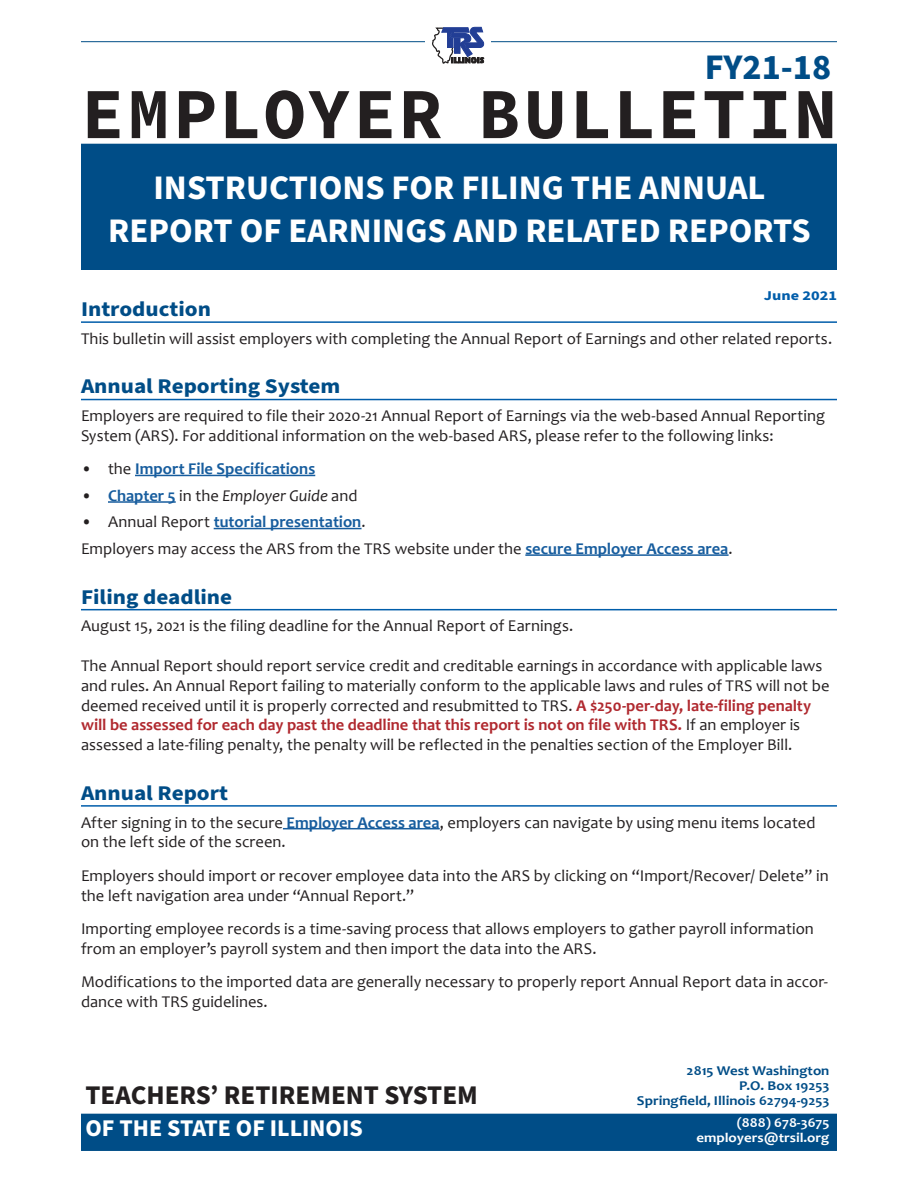
<style>
.page{position:relative;width:918px;height:1188px;background:#fff}
.page>*{position:absolute;margin:0;border:0;box-sizing:border-box;transform-origin:0 0}
.t1{font:700 72px "Source Code Pro";letter-spacing:.035em;color:#231f20}
.t2{font:700 36px "Source Sans Pro";color:#004d87}
.Headline{font:700 34.5px/43.2px "Source Sans Pro";color:#fff;text-align:center}
.t3{font:700 27px "Source Sans Pro";color:#231f20}
.t4{font:700 24px "Source Sans Pro";color:#fff}
.Subhead{font:700 21px "Source Sans Pro";color:#004d87;scale:1.1 1}
.Body_Text{font:16.5px/19.8px "Candara";letter-spacing:.005em;color:#231f20}
.bullet{font:700 16.5px "Candara";color:#175d9e}
.bullet-2{font:italic 16.5px "Candara";color:#231f20}
.t5{font:700 13.5px/15px "Candara";color:#004d87;text-align:right;scale:1.1 1}
.t6{font:700 13.5px/15px "Candara";color:#fff;text-align:right;scale:1.1 1}
.t7{font:700 13.5px "Source Sans Pro";color:#005daa;scale:1.2 1}
.s1{font-weight:400;color:#231f20}
.s2{font-style:normal}
.s3{font-weight:700;font-style:normal;color:#175d9e}
.s4{font-weight:700;color:#175d9e}
.s5{font-weight:700;color:#b0292f}
</style>
<div class="page">
<div style="left:81px;top:144px;width:756px;height:126px;background:#004d87"></div>
<div style="left:81px;top:1114px;width:756px;height:37px;background:#004d87"></div>
<hr style="left:81px;top:41px;width:756px;height:1px;background:#004d87">
<div style="left:425px;top:27px;width:66px;height:51px;background:#fff"></div>
<svg style="left:432px;top:27px;width:52px;height:37px"></svg>
<hr style="left:81px;top:321px;width:756px;height:2px;background:#005daa">
<hr style="left:81px;top:399px;width:756px;height:1px;background:#005daa">
<hr style="left:135px;top:475px;width:180px;height:1px;background:#175d9e">
<hr style="left:108px;top:501px;width:68px;height:2px;background:#175d9e">
<hr style="left:214px;top:528px;width:148px;height:1px;background:#175d9e">
<hr style="left:525px;top:554px;width:204px;height:2px;background:#175d9e">
<hr style="left:81px;top:609px;width:756px;height:1px;background:#005daa">
<hr style="left:81px;top:805px;width:756px;height:2px;background:#005daa">
<hr style="left:283px;top:828px;width:157px;height:1px;background:#175d9e">
<p class="t2" style="left:705px;top:42px;width:128px">FY21-18</p>
<h1 class="t1" style="left:81px;top:68px;width:758px">EMPLOYER BULLETIN</h1>
<p class="Headline" style="left:108px;top:167px;width:704px">INSTRUCTIONS FOR FILING THE ANNUAL<br>REPORT OF EARNINGS AND RELATED REPORTS</p>
<p class="t7" style="left:764px;top:286px;width:62px">June 2021</p>
<p class="Subhead" style="left:81px;top:295px;width:120px">Introduction</p>
<p class="Body_Text" style="left:81px;top:328px;width:753px">This bulletin will assist employers with completing the Annual Report of Earnings and other related reports.</p>
<p class="Subhead" style="left:81px;top:372px;width:237px">Annual Reporting System</p>
<p class="Body_Text" style="left:81px;top:406px;width:746px">Employers are required to file their 2020-21 Annual Report of Earnings via the web-based Annual Reporting<br>System (ARS). For additional information on the web-based ARS, please refer to the following links:</p>
<h2 class="bullet" style="left:81px;top:459px;width:236px"><span class="s1">• the</span> Import File Specifications</h2>
<h2 class="bullet-2" style="left:81px;top:485px;width:278px"><span class="s2">•</span> <span class="s3">Chapter 5</span> <span class="s2">in the</span> Employer Guide <span class="s2">and</span></h2>
<h2 class="bullet" style="left:81px;top:512px;width:286px"><span class="s1">• Annual Report</span> tutorial presentation<span class="s1">.</span></h2>
<p class="Body_Text" style="left:81px;top:539px;width:653px">Employers may access the ARS from the TRS website under the <span class="s4">secure Employer Access area</span>.</p>
<p class="Subhead" style="left:81px;top:582px;width:139px">Filing deadline</p>
<p class="Body_Text" style="left:81px;top:616px;width:494px">August 15, 2021 is the filing deadline for the Annual Report of Earnings.</p>
<p class="Body_Text" style="left:81px;top:656px;width:750px">The Annual Report should report service credit and creditable earnings in accordance with applicable laws and rules. An Annual Report failing to materially conform to the applicable laws and rules of TRS will not be deemed received until it is properly corrected and resubmitted to TRS. <span class="s5">A $250-per-day, late-filing penalty will be assessed for each day past the deadline that this report is not on file with TRS.</span> If an employer is assessed a late-filing penalty, the penalty will be reflected in the penalties section of the Employer Bill.</p>
<p class="Subhead" style="left:81px;top:778px;width:135px">Annual Report</p>
<p class="Body_Text" style="left:81px;top:812px;width:736px">After signing in to the secure <span class="s4">Employer Access area</span>, employers can navigate by using menu items located on the left side of the screen.</p>
<p class="Body_Text" style="left:81px;top:865px;width:749px">Employers should import or recover employee data into the ARS by clicking on “Import/Recover/ Delete” in the left navigation area under “Annual Report.”</p>
<p class="Body_Text" style="left:81px;top:918px;width:734px">Importing employee records is a time-saving process that allows employers to gather payroll information from an employer’s payroll system and then import the data into the ARS.</p>
<p class="Body_Text" style="left:81px;top:972px;width:748px">Modifications to the imported data are generally necessary to properly report Annual Report data in accor&shy;dance with TRS guidelines.</p>
<h3 class="t3" style="left:86px;top:1077px;width:394px">TEACHERS’ RETIREMENT SYSTEM</h3>
<h3 class="t4" style="left:86px;top:1111px;width:279px">OF THE STATE OF ILLINOIS</h3>
<p class="t5" style="left:637px;top:1063px;width:177px">2815 West Washington<br>P.O. Box 19253<br>Springfield, Illinois 62794-9253</p>
<p class="t6" style="left:697px;top:1115px;width:122px">(888) 678-3675 employers@trsil.org</p>
</div>
